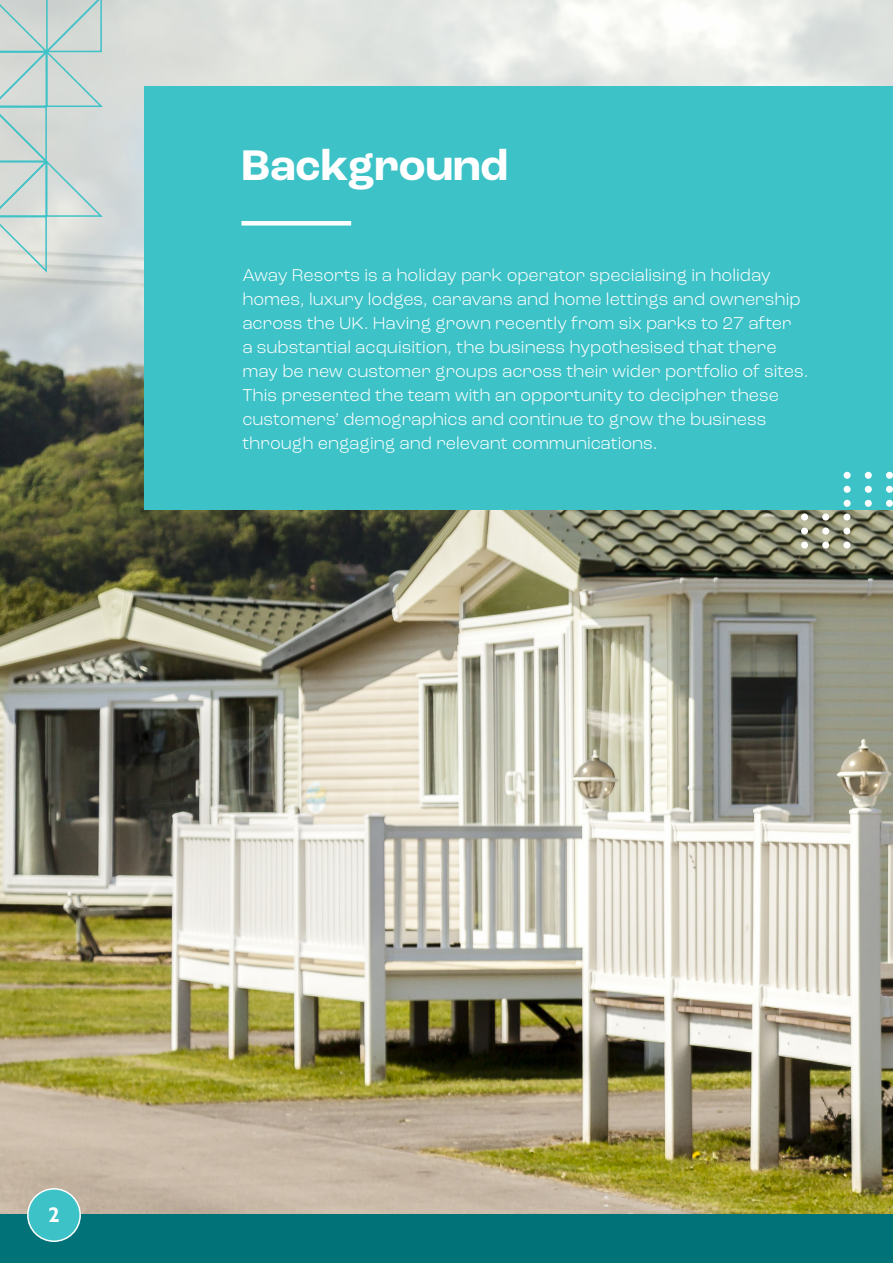
<style>
.page{position:relative;width:893px;height:1263px;background:#fff}
.page>*{position:absolute;margin:0;border:0;box-sizing:border-box;transform-origin:0 0}
.t1{font:700 45px "Roc Grotesk";color:#fff}
.t2{font:700 21px "Gill Sans";color:#fff}
.t3{font:300 18px/24px "Roc Grotesk";color:#fff}
</style>
<div class="page">
<img style="left:0;top:0;width:893px;height:1214px">
<svg style="left:0;top:0;width:105px;height:274px"></svg>
<div style="left:0;top:1214px;width:893px;height:49px;background:#017278"></div>
<div style="left:28px;top:1189px;width:52px;height:52px;background:#3dc2c7;border-radius:50%"></div>
<div style="left:27px;top:1188px;width:54px;height:54px;border:2px solid #fff;border-radius:50%"></div>
<div style="left:145px;top:86px;width:748px;height:424px;background:#3dc2c7"></div>
<div style="left:241px;top:221px;width:110px;height:5px;background:#fff"></div>
<div style="left:844px;top:472px;width:7px;height:7px;background:#fff;border-radius:50%"></div>
<div style="left:865px;top:472px;width:7px;height:7px;background:#fff;border-radius:50%"></div>
<div style="left:886px;top:472px;width:7px;height:7px;background:#fff;border-radius:50%"></div>
<div style="left:844px;top:486px;width:7px;height:7px;background:#fff;border-radius:50%"></div>
<div style="left:865px;top:486px;width:7px;height:7px;background:#fff;border-radius:50%"></div>
<div style="left:886px;top:486px;width:7px;height:7px;background:#fff;border-radius:50%"></div>
<div style="left:844px;top:500px;width:7px;height:7px;background:#fff;border-radius:50%"></div>
<div style="left:865px;top:500px;width:7px;height:7px;background:#fff;border-radius:50%"></div>
<div style="left:886px;top:500px;width:7px;height:7px;background:#fff;border-radius:50%"></div>
<div style="left:801px;top:513px;width:7px;height:7px;background:#fff;border-radius:50%"></div>
<div style="left:822px;top:513px;width:7px;height:7px;background:#fff;border-radius:50%"></div>
<div style="left:843px;top:513px;width:7px;height:7px;background:#fff;border-radius:50%"></div>
<div style="left:801px;top:528px;width:7px;height:7px;background:#fff;border-radius:50%"></div>
<div style="left:822px;top:528px;width:7px;height:7px;background:#fff;border-radius:50%"></div>
<div style="left:843px;top:528px;width:7px;height:7px;background:#fff;border-radius:50%"></div>
<div style="left:801px;top:542px;width:7px;height:7px;background:#fff;border-radius:50%"></div>
<div style="left:822px;top:542px;width:7px;height:7px;background:#fff;border-radius:50%"></div>
<div style="left:843px;top:542px;width:7px;height:7px;background:#fff;border-radius:50%"></div>
<h1 class="t1" style="left:241px;top:137px;width:268px">Background</h1>
<p class="t3" style="left:242px;top:263px;width:568px">Away Resorts is a holiday park operator specialising in holiday homes, luxury lodges, caravans and home lettings and ownership across the UK. Having grown recently from six parks to 27 after<br>a substantial acquisition, the business hypothesised that there may be new customer groups across their wider portfolio of sites.<br>This presented the team with an opportunity to decipher these customers’ demographics and continue to grow the business through engaging and relevant communications.</p>
<p class="t2" style="left:48px;top:1202px;width:13px">2</p>
</div>
